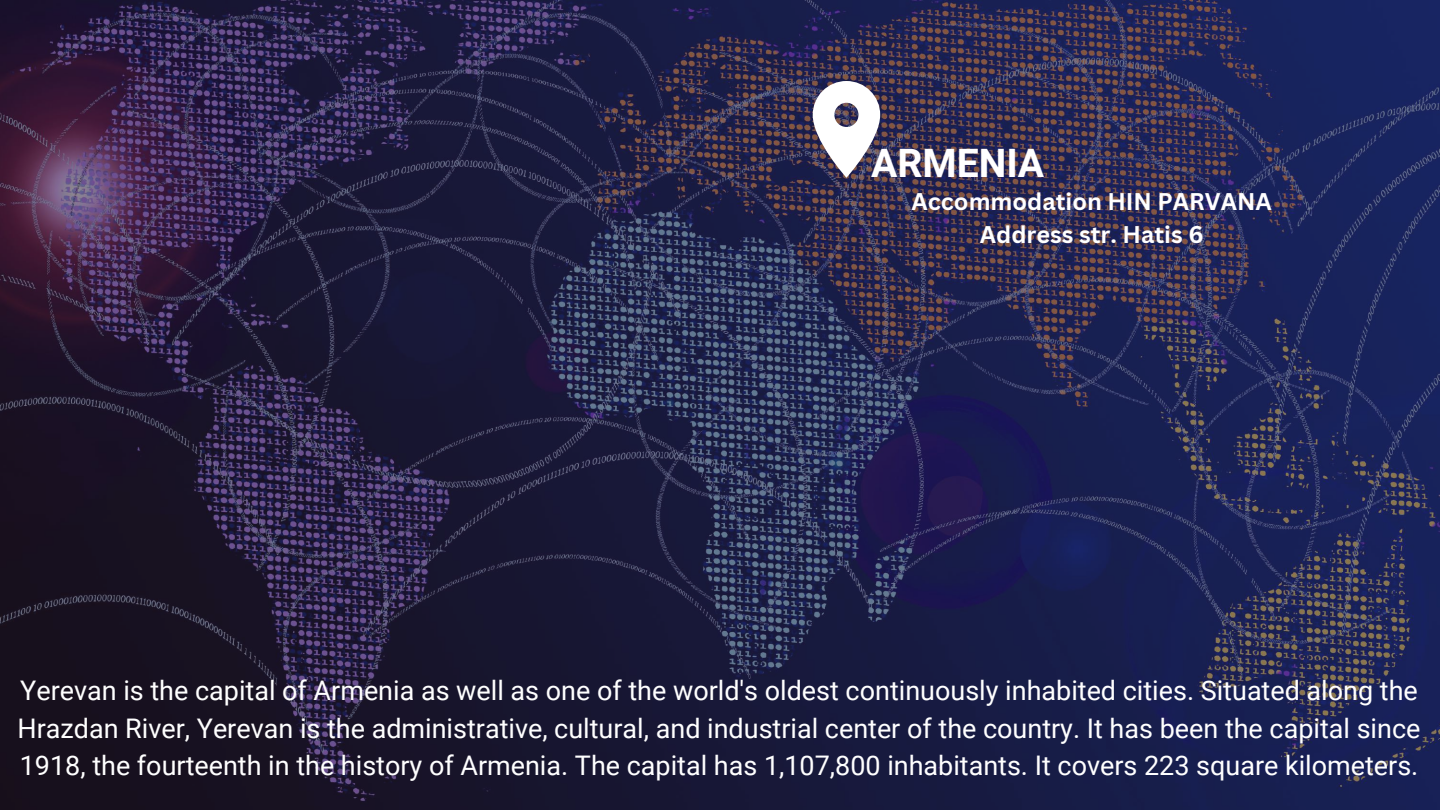
<style>
.page{position:relative;width:1440px;height:810px;background:#fff}
.page>*{position:absolute;margin:0;border:0;box-sizing:border-box;transform-origin:0 0}
.t1{font:700 39.2px "Roboto";color:#fff}
.t2{font:27px/37.5px "Roboto";color:#fff;text-align:justify}
.t3{font:700 23.5px/32.9px "Canva Sans";color:#fff;text-align:center}
</style>
<div class="page">
<img style="left:0;top:0;width:1440px;height:810px">
<img style="left:813px;top:81px;width:67px;height:97px">
<h1 class="t1" style="left:871px;top:140px;width:175px">ARMENIA</h1>
<p class="t3" style="left:912px;top:184px;width:362px">Accommodation HIN PARVANA<br>Address str. Hatis 6</p>
<p class="t2" style="left:17px;top:673px;width:1404px">Yerevan is the capital of Armenia as well as one of the world's oldest continuously inhabited cities. Situated along the Hrazdan River, Yerevan is the administrative, cultural, and industrial center of the country. It has been the capital since 1918, the fourteenth in the history of Armenia. The capital has 1,107,800 inhabitants. It covers 223 square kilometers.</p>
</div>
